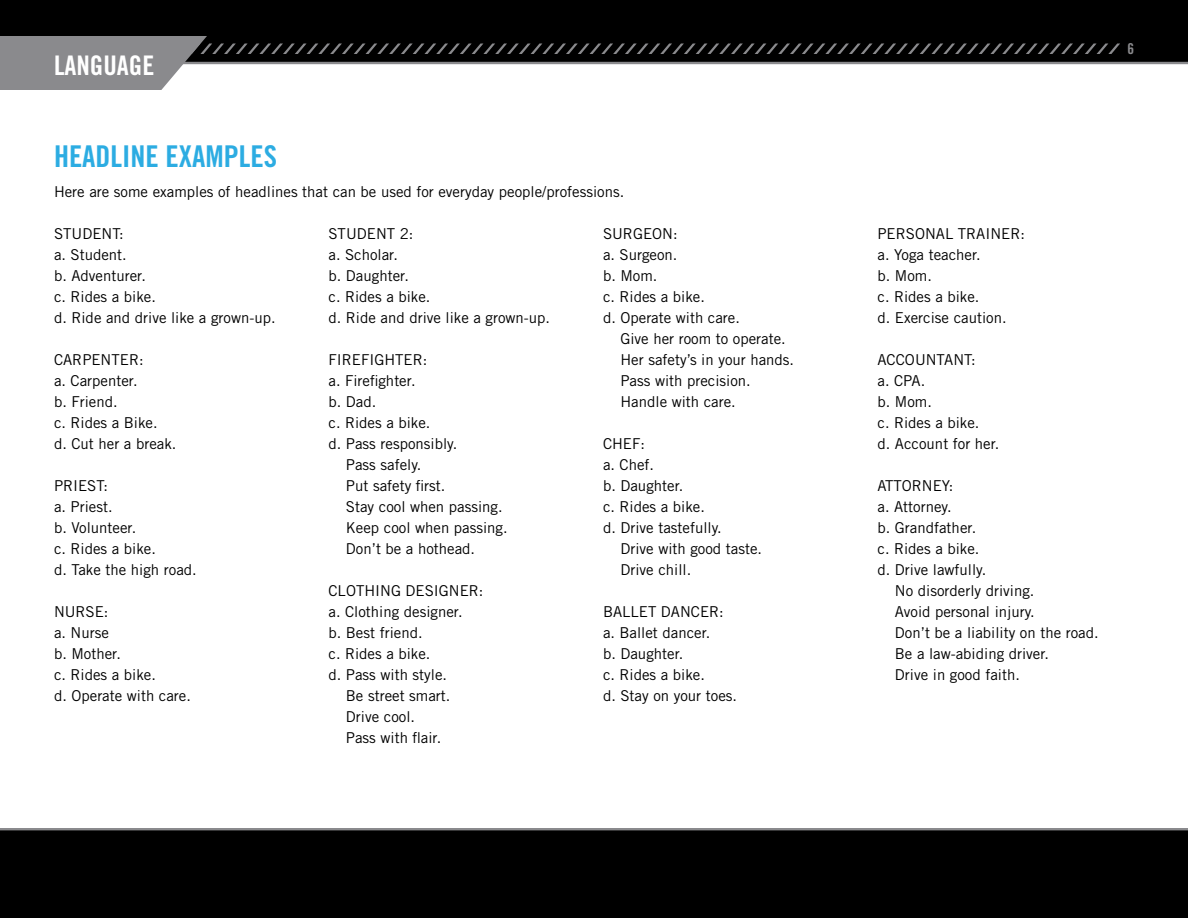
<style>
.page{position:relative;width:1188px;height:918px;background:#fff}
.page>*{position:absolute;margin:0;border:0;box-sizing:border-box;transform-origin:0 0}
.t1{font:30px "Trade Gothic Bold Cond Twenty";color:#2cace2}
.t2{font:27px "Trade Gothic Bold Cond Twenty";color:#fff}
.t3{font:15px/21px "Trade Gothic";color:#000}
.t4{font:15px "Trade Gothic Bold Cond Twenty";color:#8a8a8d}
</style>
<div class="page">
<div style="left:0;top:828px;width:1188px;height:90px;background:#000"></div>
<hr style="left:0;top:828px;width:1188px;height:2px;background:#8a8a8d">
<div style="left:0;top:0;width:1188px;height:63px;background:#000"></div>
<hr style="left:0;top:62px;width:1188px;height:2px;background:#8a8a8d">
<svg style="left:0;top:36px;width:1120px;height:54px"></svg>
<h2 class="t2" style="left:54px;top:49px;width:102px">LANGUAGE</h2>
<h1 class="t1" style="left:54px;top:138px;width:225px">HEADLINE EXAMPLES</h1>
<p class="t3" style="left:54px;top:181px;width:572px">Here are some examples of headlines that can be used for everyday people/professions.</p>
<p class="t3" style="left:54px;top:223px;width:223px">STUDENT:<br>a. Student.<br>b. Adventurer.<br>c. Rides a bike.<br>d. Ride and drive like a grown-up.</p>
<p class="t3" style="left:54px;top:349px;width:124px">CARPENTER:<br>a. Carpenter.<br>b. Friend.<br>c. Rides a Bike.<br>d. Cut her a break.</p>
<p class="t3" style="left:54px;top:475px;width:144px">PRIEST:<br>a. Priest.<br>b. Volunteer.<br>c. Rides a bike.<br>d. Take the high road.</p>
<p class="t3" style="left:54px;top:601px;width:139px">NURSE:<br>a. Nurse<br>b. Mother.<br>c. Rides a bike.<br>d. Operate with care.</p>
<p class="t3" style="left:328px;top:223px;width:223px">STUDENT 2:<br>a. Scholar.<br>b. Daughter.<br>c. Rides a bike.<br>d. Ride and drive like a grown-up.</p>
<p class="t3" style="left:328px;top:349px;width:100px">FIREFIGHTER:</p>
<p class="t3" style="left:328px;top:370px;width:89px">a. Firefighter.</p>
<p class="t3" style="left:328px;top:391px;width:49px">b. Dad.</p>
<p class="t3" style="left:328px;top:412px;width:104px">c. Rides a bike.</p>
<p class="t3" style="left:328px;top:433px;width:130px">d. Pass responsibly.</p>
<p class="t3" style="left:346px;top:454px;width:77px">Pass safely.</p>
<p class="t3" style="left:346px;top:475px;width:101px">Put safety first.</p>
<p class="t3" style="left:346px;top:496px;width:158px">Stay cool when passing.</p>
<p class="t3" style="left:346px;top:517px;width:163px">Keep cool when passing.</p>
<p class="t3" style="left:346px;top:538px;width:131px">Don’t be a hothead.</p>
<p class="t3" style="left:328px;top:580px;width:156px">CLOTHING DESIGNER:</p>
<p class="t3" style="left:328px;top:601px;width:136px">a. Clothing designer.</p>
<p class="t3" style="left:328px;top:622px;width:96px">b. Best friend.</p>
<p class="t3" style="left:328px;top:643px;width:104px">c. Rides a bike.</p>
<p class="t3" style="left:328px;top:664px;width:120px">d. Pass with style.</p>
<p class="t3" style="left:346px;top:685px;width:106px">Be street smart.</p>
<p class="t3" style="left:346px;top:706px;width:71px">Drive cool.</p>
<p class="t3" style="left:346px;top:727px;width:97px">Pass with flair.</p>
<p class="t3" style="left:603px;top:223px;width:76px">SURGEON:</p>
<p class="t3" style="left:603px;top:244px;width:76px">a. Surgeon.</p>
<p class="t3" style="left:603px;top:265px;width:56px">b. Mom.</p>
<p class="t3" style="left:603px;top:286px;width:104px">c. Rides a bike.</p>
<p class="t3" style="left:603px;top:307px;width:139px">d. Operate with care.</p>
<p class="t3" style="left:620px;top:328px;width:167px">Give her room to operate.</p>
<p class="t3" style="left:620px;top:349px;width:175px">Her safety’s in your hands.</p>
<p class="t3" style="left:620px;top:370px;width:132px">Pass with precision.</p>
<p class="t3" style="left:620px;top:391px;width:117px">Handle with care.</p>
<p class="t3" style="left:603px;top:433px;width:44px">CHEF:</p>
<p class="t3" style="left:603px;top:454px;width:53px">a. Chef.</p>
<p class="t3" style="left:603px;top:475px;width:82px">b. Daughter.</p>
<p class="t3" style="left:603px;top:496px;width:104px">c. Rides a bike.</p>
<p class="t3" style="left:603px;top:517px;width:120px">d. Drive tastefully.</p>
<p class="t3" style="left:620px;top:538px;width:143px">Drive with good taste.</p>
<p class="t3" style="left:620px;top:559px;width:72px">Drive chill.</p>
<p class="t3" style="left:603px;top:601px;width:136px">BALLET DANCER: a. Ballet dancer.<br>b. Daughter.<br>c. Rides a bike.<br>d. Stay on your toes.</p>
<p class="t4" style="left:1127px;top:40px;width:8px">6</p>
<p class="t3" style="left:878px;top:223px;width:149px">PERSONAL TRAINER: a. Yoga teacher.<br>b. Mom.<br>c. Rides a bike.<br>d. Exercise caution.</p>
<p class="t3" style="left:878px;top:349px;width:124px">ACCOUNTANT:<br>a. CPA.<br>b. Mom.<br>c. Rides a bike.<br>d. Account for her.</p>
<p class="t3" style="left:878px;top:475px;width:78px">ATTORNEY:</p>
<p class="t3" style="left:878px;top:496px;width:76px">a. Attorney.</p>
<p class="t3" style="left:878px;top:517px;width:100px">b. Grandfather.</p>
<p class="t3" style="left:878px;top:538px;width:104px">c. Rides a bike.</p>
<p class="t3" style="left:878px;top:559px;width:110px">d. Drive lawfully.</p>
<p class="t3" style="left:895px;top:580px;width:141px">No disorderly driving.</p>
<p class="t3" style="left:895px;top:601px;width:141px">Avoid personal injury.</p>
<p class="t3" style="left:895px;top:622px;width:205px">Don’t be a liability on the road.</p>
<p class="t3" style="left:895px;top:643px;width:156px">Be a law-abiding driver.</p>
<p class="t3" style="left:895px;top:664px;width:126px">Drive in good faith.</p>
</div>
